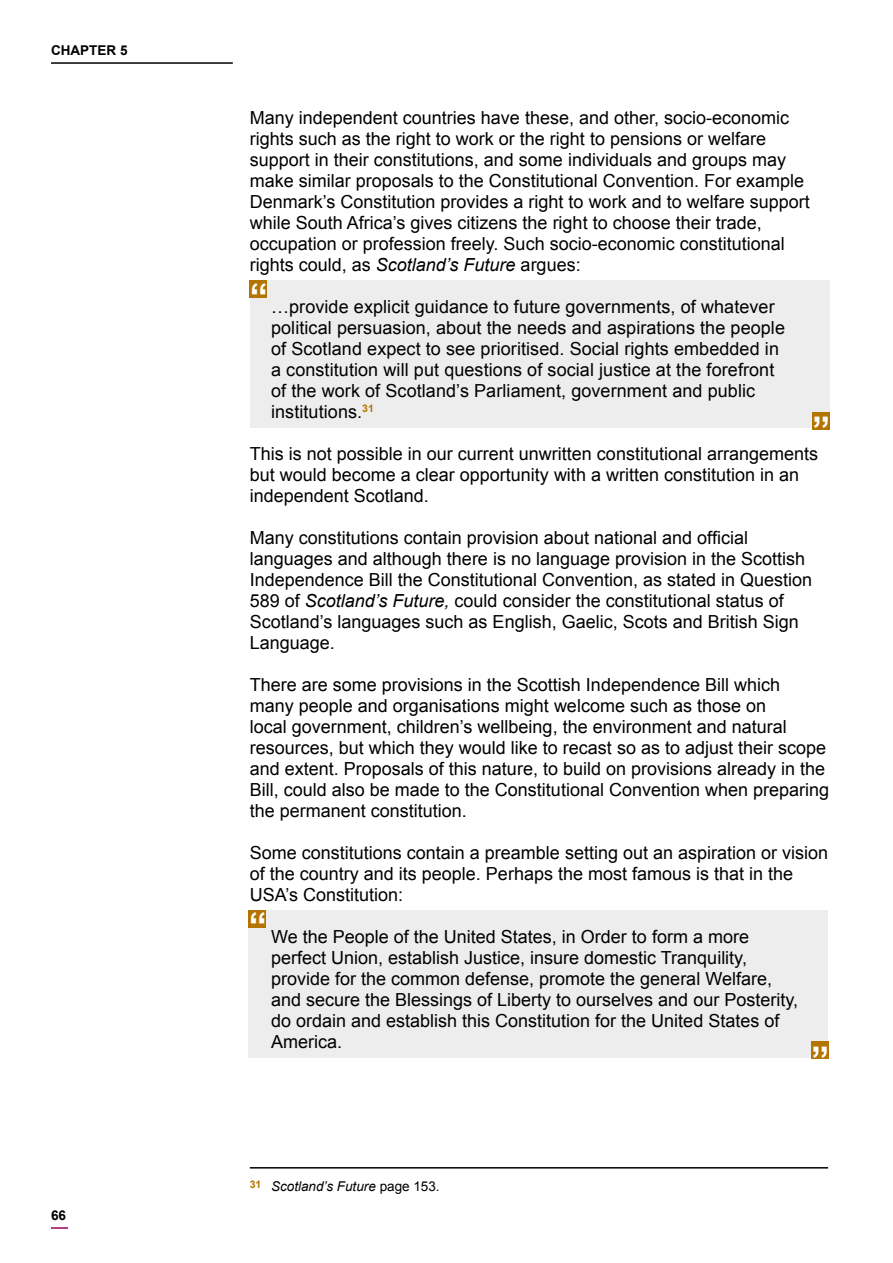
<style>
.page{position:relative;width:893px;height:1263px;background:#fff}
.page>*{position:absolute;margin:0;border:0;box-sizing:border-box;transform-origin:0 0}
.t1{font:700 36px "Arial";color:#fff}
.t2{font:18px/21px "Arial";color:#000}
.t3{font:italic 13.5px "Arial";color:#000}
.t4{font:700 13.5px "Arial";color:#000}
.s1{font-style:italic}
.s2{font-style:normal}
</style>
<div class="page">
<div style="left:249px;top:910px;width:579px;height:147px;background:#ededed"></div>
<div style="left:249px;top:910px;width:17px;height:17px;background:#b47400"></div>
<div style="left:811px;top:1042px;width:17px;height:17px;background:#b47400"></div>
<svg style="left:51px;top:1227px;width:17px;height:2px"></svg>
<hr style="left:51px;top:62px;width:182px;height:2px;background:#000">
<div style="left:250px;top:281px;width:579px;height:147px;background:#ededed"></div>
<div style="left:250px;top:281px;width:17px;height:17px;background:#b47400"></div>
<div style="left:812px;top:412px;width:17px;height:17px;background:#b47400"></div>
<hr style="left:250px;top:1167px;width:578px;height:1px;background:#000">
<p class="t4" style="left:51px;top:42px;width:78px">CHAPTER 5</p>
<p class="t4" style="left:51px;top:1206px;width:17px">66</p>
<p class="t2" style="left:250px;top:107px;width:561px">Many independent countries have these, and other, socio-economic rights such as the right to work or the right to pensions or welfare support in their constitutions, and some individuals and groups may make similar proposals to the Constitutional Convention. For example Denmark’s Constitution provides a right to work and to welfare support while South Africa’s gives citizens the right to choose their trade, occupation or profession freely. Such socio-economic constitutional rights could, as <span class="s1">Scotland’s Future</span> argues:</p>
<p class="t2" style="left:271px;top:296px;width:515px">…provide explicit guidance to future governments, of whatever political persuasion, about the needs and aspirations the people of Scotland expect to see prioritised. Social rights embedded in a constitution will put questions of social justice at the forefront of the work of Scotland’s Parliament, government and public institutions.<sup>31</sup></p>
<p class="t2" style="left:250px;top:443px;width:570px">This is not possible in our current unwritten constitutional arrangements but would become a clear opportunity with a written constitution in an independent Scotland.</p>
<p class="t2" style="left:250px;top:527px;width:564px">Many constitutions contain provision about national and official languages and although there is no language provision in the Scottish Independence Bill the Constitutional Convention, as stated in Question 589 of <span class="s1">Scotland’s Future,</span> could consider the constitutional status of Scotland’s languages such as English, Gaelic, Scots and British Sign Language.</p>
<p class="t2" style="left:250px;top:674px;width:581px">There are some provisions in the Scottish Independence Bill which<br>many people and organisations might welcome such as those on<br>local government, children’s wellbeing, the environment and natural resources, but which they would like to recast so as to adjust their scope and extent. Proposals of this nature, to build on provisions already in the Bill, could also be made to the Constitutional Convention when preparing the permanent constitution.</p>
<p class="t2" style="left:250px;top:842px;width:580px">Some constitutions contain a preamble setting out an aspiration or vision of the country and its people. Perhaps the most famous is that in the<br>USA’s Constitution:</p>
<p class="t2" style="left:271px;top:926px;width:528px">We the People of the United States, in Order to form a more perfect Union, establish Justice, insure domestic Tranquility, provide for the common defense, promote the general Welfare, and secure the Blessings of Liberty to ourselves and our Posterity, do ordain and establish this Constitution for the United States of America.</p>
<h1 class="t1" style="left:250px;top:273px;width:19px">“</h1>
<h1 class="t1" style="left:830px;top:439px;width:19px;rotate:-180deg">“</h1>
<h1 class="t1" style="left:249px;top:902px;width:19px">“</h1>
<h1 class="t1" style="left:829px;top:1068px;width:19px;rotate:-180deg">“</h1>
<p class="t3" style="left:250px;top:1177px;width:191px"><sup>31</sup> Scotland’s Future <span class="s2">page 153.</span></p>
</div>
